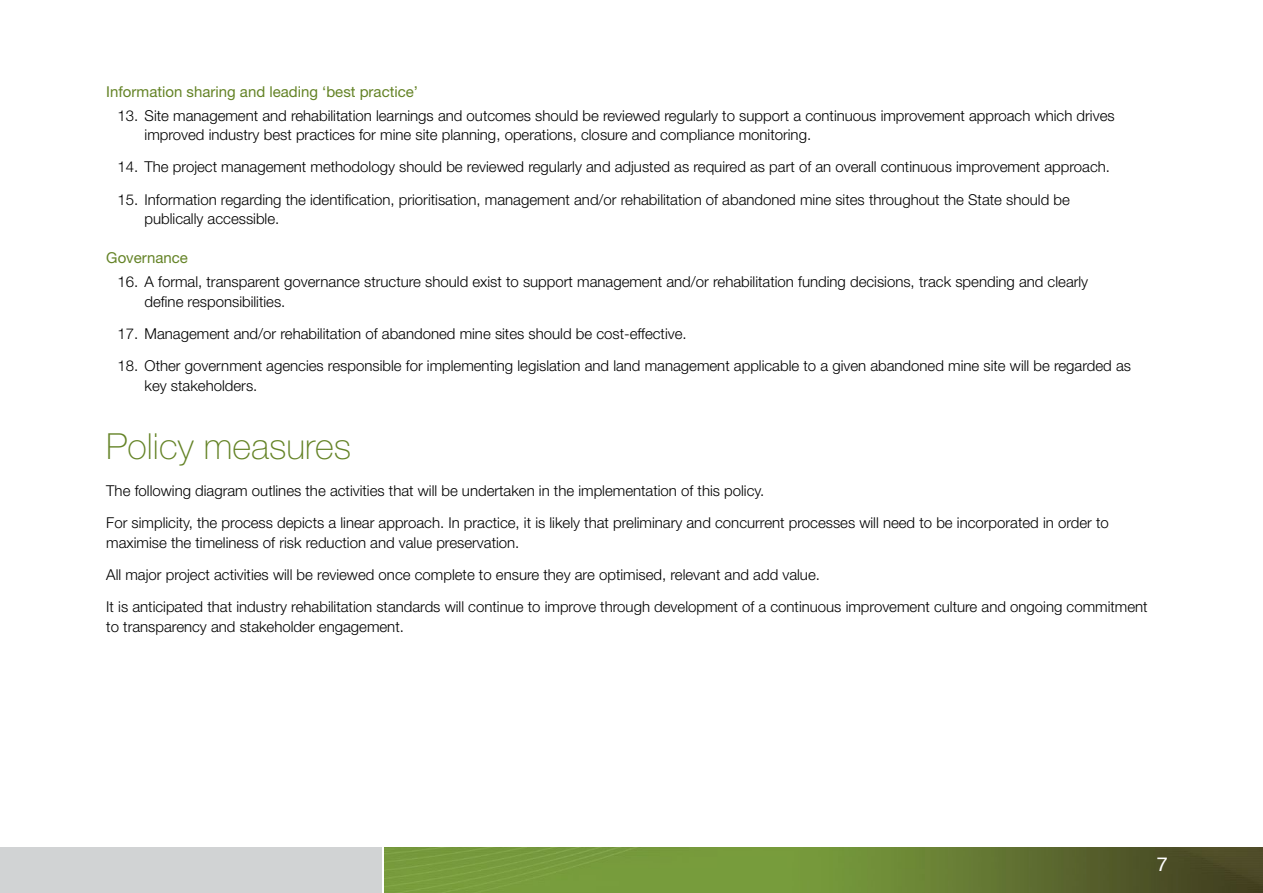
<style>
.page{position:relative;width:1263px;height:893px;background:#fff}
.page>*{position:absolute;margin:0;border:0;box-sizing:border-box;transform-origin:0 0}
.Main_Heading{font:100 36px "Helvetica Neue";color:#648326}
.t1{font:19.5px "Helvetica";color:#fff}
.Intro_Text{font:300 15px/19.5px "Helvetica Neue";color:#000}
.Sub_Heading{font:15px "Helvetica Neue";color:#648326}
</style>
<div class="page">
<img style="left:385px;top:847px;width:878px;height:46px">
<div style="left:0;top:847px;width:382px;height:46px;background:#d1d3d4"></div>
<p class="Sub_Heading" style="left:106px;top:83px;width:313px">Information sharing and leading ‘best practice’</p>
<p class="Intro_Text" style="left:145px;top:105px;width:971px;text-indent:-27px">13. Site management and rehabilitation learnings and outcomes should be reviewed regularly to support a continuous improvement approach which drives improved industry best practices for mine site planning, operations, closure and compliance monitoring.</p>
<p class="Intro_Text" style="left:118px;top:157px;width:994px">14. The project management methodology should be reviewed regularly and adjusted as required as part of an overall continuous improvement approach.</p>
<p class="Intro_Text" style="left:145px;top:189px;width:927px;text-indent:-27px">15. Information regarding the identification, prioritisation, management and/or rehabilitation of abandoned mine sites throughout the State should be publically accessible.</p>
<p class="Sub_Heading" style="left:106px;top:249px;width:83px">Governance</p>
<p class="Intro_Text" style="left:145px;top:272px;width:945px;text-indent:-27px">16. A formal, transparent governance structure should exist to support management and/or rehabilitation funding decisions, track spending and clearly define responsibilities.</p>
<p class="Intro_Text" style="left:118px;top:324px;width:571px">17. Management and/or rehabilitation of abandoned mine sites should be cost-effective.</p>
<p class="Intro_Text" style="left:145px;top:356px;width:988px;text-indent:-27px">18. Other government agencies responsible for implementing legislation and land management applicable to a given abandoned mine site will be regarded as key stakeholders.</p>
<p class="Main_Heading" style="left:106px;top:426px;width:246px">Policy measures</p>
<p class="Intro_Text" style="left:106px;top:481px;width:659px">The following diagram outlines the activities that will be undertaken in the implementation of this policy.</p>
<p class="Intro_Text" style="left:106px;top:513px;width:1004px">For simplicity, the process depicts a linear approach. In practice, it is likely that preliminary and concurrent processes will need to be incorporated in order to maximise the timeliness of risk reduction and value preservation.</p>
<p class="Intro_Text" style="left:106px;top:565px;width:715px">All major project activities will be reviewed once complete to ensure they are optimised, relevant and add value.</p>
<p class="Intro_Text" style="left:106px;top:597px;width:1043px">It is anticipated that industry rehabilitation standards will continue to improve through development of a continuous improvement culture and ongoing commitment to transparency and stakeholder engagement.</p>
<h2 class="t1" style="left:1157px;top:849px;width:12px">7</h2>
</div>
